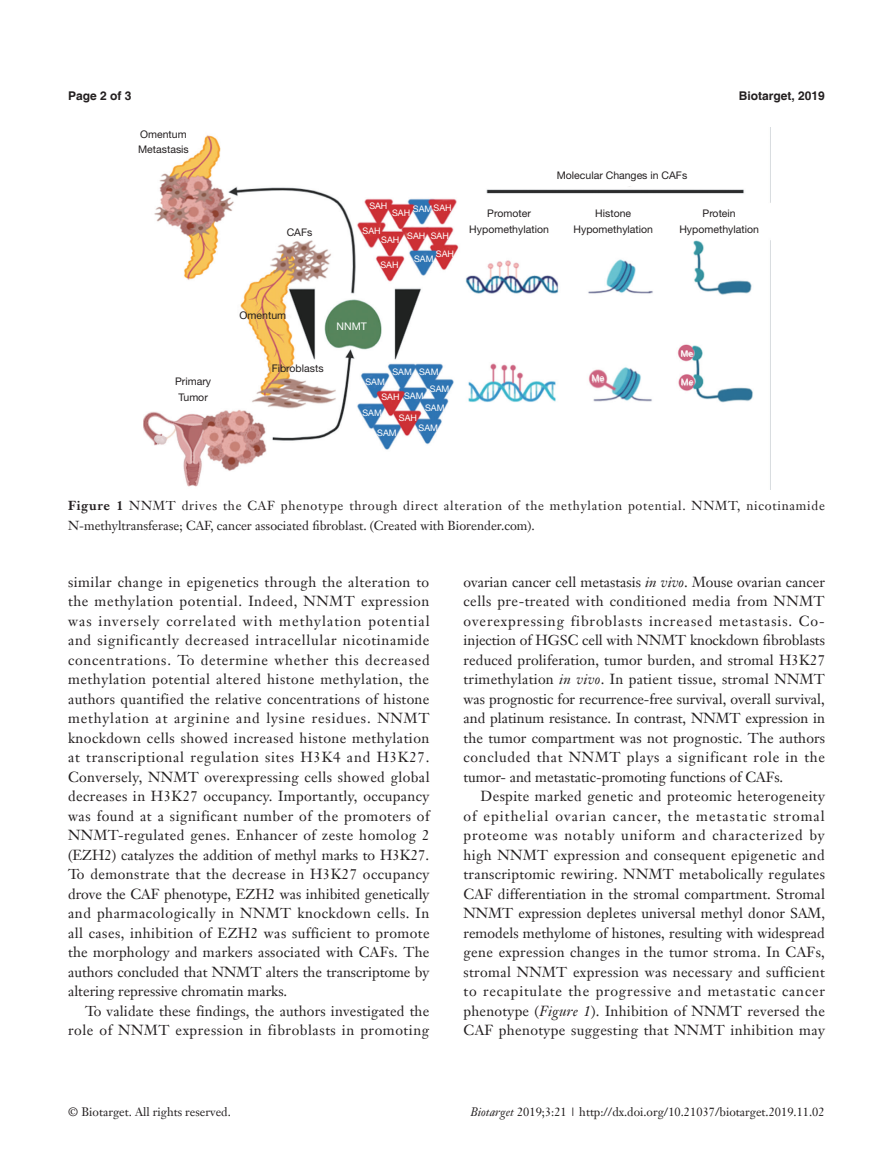
<style>
.page{position:relative;width:893px;height:1170px;background:#fff}
.page>*{position:absolute;margin:0;border:0;box-sizing:border-box;transform-origin:0 0}
.t1{font:14.25px/19.5px "Janson Text LT";letter-spacing:.01em;color:#231f20;text-align:justify}
.t2{font:12.75px/19.5px "Janson Text LT";letter-spacing:.055em;color:#231f20}
.t3{font:12px "Janson Text LT";color:#231f20}
.t4{font:700 12px "Helvetica";color:#231f20}
.t5{font:10.5px/16.5px "Helvetica Neue LT Pro";color:#231f20;text-align:center}
.t6{font:10.5px "Helvetica Neue LT Pro";color:#fff}
.t7{font:9px "Helvetica Neue LT Pro";color:#fff}
.s1{font-weight:700}
.s2{font-style:italic}
</style>
<div class="page">
<img style="left:143px;top:135px;width:610px;height:352px">
<p class="t4" style="left:68px;top:88px;width:65px">Page 2 of 3</p>
<p class="t4" style="left:739px;top:88px;width:88px">Biotarget, 2019</p>
<p class="t5" style="left:138px;top:126px;width:52px;line-height:15px;text-align:left">Omentum<br>Metastasis</p>
<p class="t5" style="left:175px;top:372px;width:37px">Primary<br>Tumor</p>
<p class="t5" style="left:287px;top:223px;width:27px">CAFs</p>
<p class="t7" style="left:369px;top:200px;width:20px">SAH</p>
<p class="t7" style="left:413px;top:202px;width:40px">SAM SAH</p>
<p class="t7" style="left:392px;top:207px;width:20px">SAH</p>
<p class="t7" style="left:407px;top:230px;width:20px">SAH</p>
<p class="t7" style="left:431px;top:231px;width:20px">SAH</p>
<p class="t7" style="left:362px;top:225px;width:20px">SAH</p>
<p class="t7" style="left:381px;top:235px;width:20px">SAH</p>
<p class="t7" style="left:380px;top:259px;width:20px">SAH</p>
<p class="t7" style="left:436px;top:248px;width:20px">SAH</p>
<p class="t7" style="left:414px;top:253px;width:21px">SAM</p>
<p class="t5" style="left:557px;top:167px;width:132px">Molecular Changes in CAFs</p>
<p class="t5" style="left:469px;top:205px;width:81px">Promoter<br>Hypomethylation</p>
<p class="t5" style="left:573px;top:205px;width:81px">Histone<br>Hypomethylation</p>
<p class="t5" style="left:679px;top:205px;width:81px">Protein<br>Hypomethylation</p>
<p class="t5" style="left:240px;top:306px;width:48px">Omentum</p>
<p class="t5" style="left:272px;top:360px;width:53px">Fibroblasts</p>
<p class="t6" style="left:337px;top:320px;width:32px">NNMT</p>
<p class="t7" style="left:392px;top:366px;width:21px">SAM</p>
<p class="t7" style="left:419px;top:366px;width:21px">SAM</p>
<p class="t7" style="left:430px;top:383px;width:21px">SAM</p>
<p class="t7" style="left:425px;top:402px;width:21px">SAM</p>
<p class="t7" style="left:419px;top:422px;width:21px">SAM</p>
<p class="t7" style="left:365px;top:376px;width:21px">SAM</p>
<p class="t7" style="left:404px;top:390px;width:21px">SAM</p>
<p class="t7" style="left:381px;top:391px;width:20px">SAH</p>
<p class="t7" style="left:362px;top:407px;width:21px">SAM</p>
<p class="t7" style="left:377px;top:427px;width:21px">SAM</p>
<p class="t7" style="left:399px;top:412px;width:20px">SAH</p>
<p class="t7" style="left:592px;top:372px;width:14px">Me</p>
<p class="t7" style="left:681px;top:348px;width:14px">Me</p>
<p class="t7" style="left:681px;top:376px;width:14px">Me</p>
<p class="t2" style="left:68px;top:496px;width:758px"><span class="s1">Figure 1</span> NNMT drives the CAF phenotype through direct alteration of the methylation potential. NNMT, nicotinamide<br>N-methyltransferase; CAF, cancer associated fibroblast. (Created with Biorender.com).</p>
<p class="t1" style="left:68px;top:571px;width:363px">similar change in epigenetics through the alteration to the methylation potential. Indeed, NNMT expression was inversely correlated with methylation potential and significantly decreased intracellular nicotinamide concentrations. To determine whether this decreased methylation potential altered histone methylation, the authors quantified the relative concentrations of histone methylation at arginine and lysine residues. NNMT knockdown cells showed increased histone methylation at transcriptional regulation sites H3K4 and H3K27.<br>Conversely, NNMT overexpressing cells showed global decreases in H3K27 occupancy. Importantly, occupancy was found at a significant number of the promoters of NNMT-regulated genes. Enhancer of zeste homolog 2 (EZH2) catalyzes the addition of methyl marks to H3K27.<br>To demonstrate that the decrease in H3K27 occupancy drove the CAF phenotype, EZH2 was inhibited genetically and pharmacologically in NNMT knockdown cells. In all cases, inhibition of EZH2 was sufficient to promote the morphology and markers associated with CAFs. The authors concluded that NNMT alters the transcriptome by altering repressive chromatin marks.</p>
<p class="t1" style="left:68px;top:1000px;width:363px;text-align:right">To validate these findings, the authors investigated the role of NNMT expression in fibroblasts in promoting</p>
<p class="t1" style="left:463px;top:571px;width:363px">ovarian cancer cell metastasis <span class="s2">in vivo</span>. Mouse ovarian cancer cells pre-treated with conditioned media from NNMT overexpressing fibroblasts increased metastasis. Co&shy;injection of HGSC cell with NNMT knockdown fibroblasts reduced proliferation, tumor burden, and stromal H3K27 trimethylation <span class="s2">in vivo</span>. In patient tissue, stromal NNMT was prognostic for recurrence-free survival, overall survival, and platinum resistance. In contrast, NNMT expression in the tumor compartment was not prognostic. The authors concluded that NNMT plays a significant role in the tumor- and metastatic-promoting functions of CAFs.</p>
<p class="t1" style="left:463px;top:786px;width:363px;text-indent:17px">Despite marked genetic and proteomic heterogeneity of epithelial ovarian cancer, the metastatic stromal proteome was notably uniform and characterized by high NNMT expression and consequent epigenetic and transcriptomic rewiring. NNMT metabolically regulates CAF differentiation in the stromal compartment. Stromal NNMT expression depletes universal methyl donor SAM, remodels methylome of histones, resulting with widespread gene expression changes in the tumor stroma. In CAFs, stromal NNMT expression was necessary and sufficient to recapitulate the progressive and metastatic cancer phenotype (<span class="s2">Figure 1</span>). Inhibition of NNMT reversed the CAF phenotype suggesting that NNMT inhibition may</p>
<p class="t3" style="left:68px;top:1104px;width:164px">© Biotarget. All rights reserved.</p>
<p class="t3" style="left:471px;top:1104px;width:356px"><span class="s2">Biotarget</span> 2019;3:21 | http://dx.doi.org/10.21037/biotarget.2019.11.02</p>
</div>
